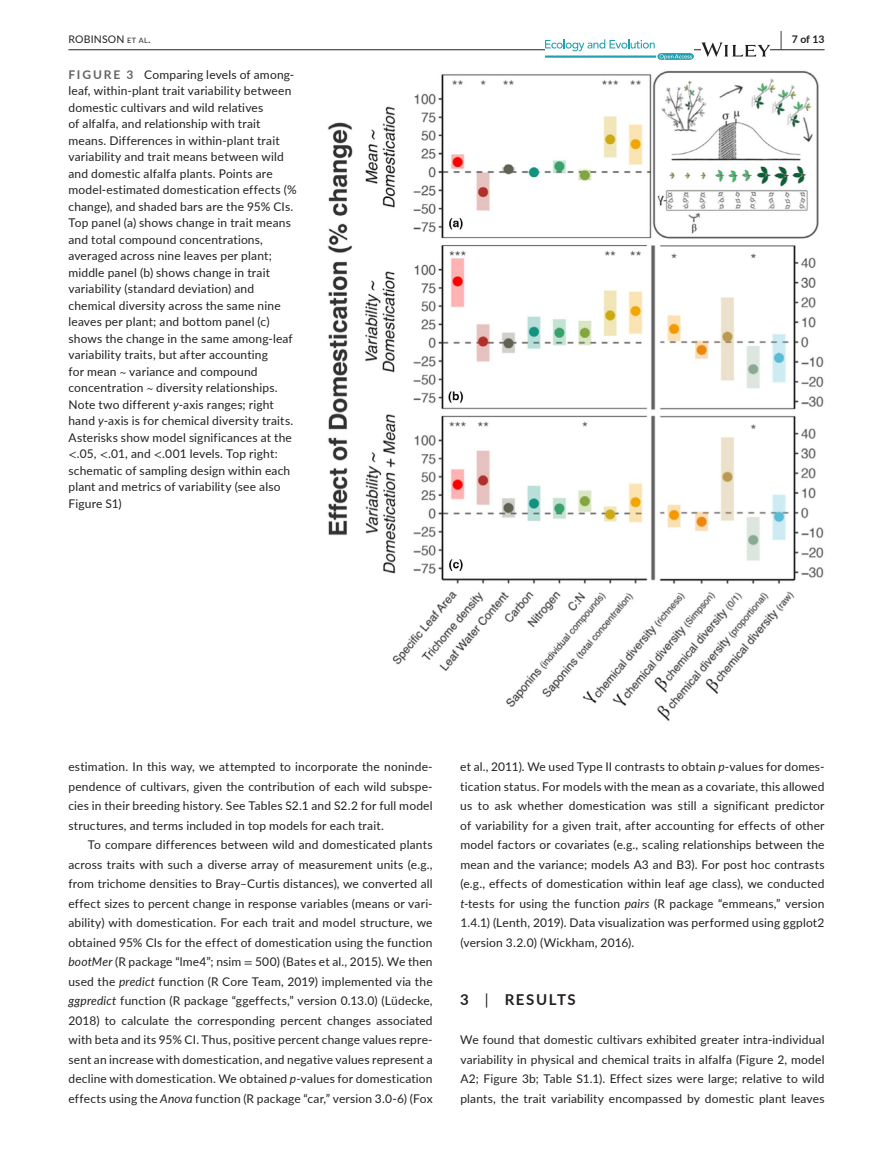
<style>
.page{position:relative;width:893px;height:1174px;background:#fff}
.page>*{position:absolute;margin:0;border:0;box-sizing:border-box;transform-origin:0 0}
.t1{font:700 15px "Lato";letter-spacing:.105em;color:#231f20}
.t2{font:12px/19.5px "Lato";letter-spacing:.015em;color:#231f20;text-align:justify}
.t3{font:10.5px "Lato";letter-spacing:.02em;color:#231f20}
.t4{font:700 10.5px "Lato";color:#231f20}
.s1{font-size:7.35px}
.s2{font-size:19.5px}
.s3{font-weight:700;color:#636366}
.s4{font-family:"STIX"}
.s5{font-style:italic}
.s6{font-weight:400}
</style>
<div class="page">
<hr style="left:68px;top:49px;width:756px;height:1px;background:#231f20">
<svg style="left:545px;top:39px;width:149px;height:21px"></svg>
<svg style="left:701px;top:42px;width:69px;height:15px"></svg>
<img style="left:327px;top:70px;width:497px;height:651px">
<p class="t3" style="left:68px;top:31px;width:84px">ROBINSON <span class="s1">et al</span>.</p>
<p class="t4" style="left:780px;top:31px;width:46px"><span class="s2">|</span> 7 of 13</p>
<p class="t2" style="left:68px;top:66px;width:230px;line-height:16.5px;text-align:left"><span class="s3">FIGURE 3</span> Comparing levels of among&shy;leaf, within-plant trait variability between domestic cultivars and wild relatives<br>of alfalfa, and relationship with trait means. Differences in within-plant trait variability and trait means between wild and domestic alfalfa plants. Points are model-estimated domestication effects (% change), and shaded bars are the 95% CIs.<br>Top panel (a) shows change in trait means and total compound concentrations, averaged across nine leaves per plant; middle panel (b) shows change in trait variability (standard deviation) and chemical diversity across the same nine leaves per plant; and bottom panel (c) shows the change in the same among-leaf variability traits, but after accounting<br>for mean <span class="s4">~</span> variance and compound concentration <span class="s4">~</span> diversity relationships.<br>Note two different <span class="s5">y</span>-axis ranges; right hand <span class="s5">y</span>-axis is for chemical diversity traits.<br>Asterisks show model significances at the <span class="s4">&lt;</span>.05, <span class="s4">&lt;</span>.01, and <span class="s4">&lt;</span>.001 levels. Top right: schematic of sampling design within each plant and metrics of variability (see also Figure S1)</p>
<p class="t2" style="left:68px;top:756px;width:366px">estimation. In this way, we attempted to incorporate the noninde&shy;pendence of cultivars, given the contribution of each wild subspe&shy;cies in their breeding history. See Tables S2.1 and S2.2 for full model structures, and terms included in top models for each trait.</p>
<p class="t2" style="left:68px;top:834px;width:366px;text-indent:20px">To compare differences between wild and domesticated plants across traits with such a diverse array of measurement units (e.g., from trichome densities to Bray–Curtis distances), we converted all effect sizes to percent change in response variables (means or vari&shy;ability) with domestication. For each trait and model structure, we obtained 95% CIs for the effect of domestication using the function <span class="s5">bootMer</span> (R package “lme4”; nsim <span class="s4">=</span> 500) (Bates et al., 2015). We then used the <span class="s5">predict</span> function (R Core Team, 2019) implemented via the <span class="s5">ggpredict</span> function (R package “ggeffects,” version 0.13.0) (Lüdecke, 2018) to calculate the corresponding percent changes associated with beta and its 95% CI. Thus, positive percent change values repre&shy;sent an increase with domestication, and negative values represent a decline with domestication. We obtained <span class="s5">p</span>-values for domestication effects using the <span class="s5">Anova</span> function (R package “car,” version 3.0-6) (Fox</p>
<p class="t2" style="left:460px;top:756px;width:366px">et al., 2011). We used Type II contrasts to obtain <span class="s5">p</span>-values for domes&shy;tication status. For models with the mean as a covariate, this allowed us to ask whether domestication was still a significant predictor of variability for a given trait, after accounting for effects of other model factors or covariates (e.g., scaling relationships between the mean and the variance; models A3 and B3). For post hoc contrasts (e.g., effects of domestication within leaf age class), we conducted <span class="s5">t</span>-tests for using the function <span class="s5">pairs</span> (R package “emmeans,” version 1.4.1) (Lenth, 2019). Data visualization was performed using ggplot2 (version 3.2.0) (Wickham, 2016).</p>
<p class="t1" style="left:460px;top:989px;width:117px">3 <span class="s6">|</span> RESULTS</p>
<p class="t2" style="left:460px;top:1029px;width:366px">We found that domestic cultivars exhibited greater intra-individual variability in physical and chemical traits in alfalfa (Figure 2, model A2; Figure 3b; Table S1.1). Effect sizes were large; relative to wild plants, the trait variability encompassed by domestic plant leaves</p>
</div>
